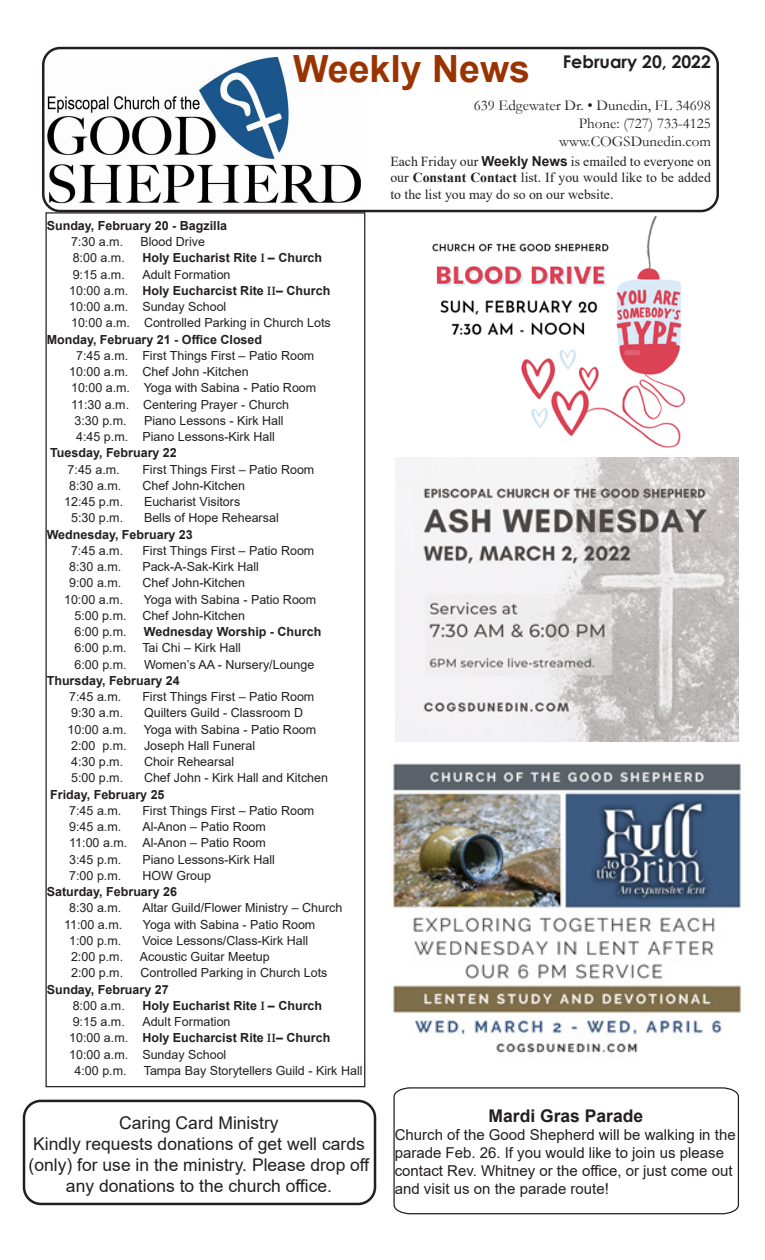
<style>
.page{position:relative;width:765px;height:1260px;background:#fff}
.page>*{position:absolute;margin:0;border:0;box-sizing:border-box;transform-origin:0 0}
.t1{font:700 37.5px "Arial";color:#930}
.t2{font:17.5px/21px "Arial";color:#231f20;text-align:center}
.t3{font:700 17.5px "Century Gothic";color:#231f20}
.t4{font:700 17.5px "Arial";color:#231f20}
.t5{font:15px/18px "Arial";color:#231f20}
.t6{font:15px "Garamond";color:#231f20}
.Body_text_11{font:13.75px/16.5px "Times New Roman";color:#231f20;text-align:justify}
.Body_text_11-2{font:12.5px "Arial";color:#231f20}
.Body_text_11-3{font:700 12.5px "Arial";color:#231f20}
.s1{font-family:"Adobe Hebrew"}
.s2{font-weight:400}
.s3{font-family:"Arial";font-weight:700}
.s4{font-weight:700}
</style>
<div class="page">
<img style="left:48px;top:58px;width:313px;height:147px">
<div style="left:42px;top:47px;width:677px;height:165px;border:2px solid #231f20;border-radius:17px"></div>
<svg style="left:393px;top:1087px;width:347px;height:128px"></svg>
<div style="left:23px;top:1100px;width:353px;height:105px;border:2px solid #231f20;border-radius:17px"></div>
<img style="left:432px;top:217px;width:254px;height:231px">
<img style="left:391px;top:763px;width:351px;height:291px">
<img style="left:395px;top:457px;width:344px;height:285px">
<p class="t1" style="left:293px;top:43px;width:238px">Weekly News</p>
<p class="t3" style="left:563px;top:48px;width:150px">February 20, 2022</p>
<p class="t6" style="left:474px;top:95px;width:239px">639 Edgewater Dr. • Dunedin, FL 34698</p>
<p class="t6" style="left:579px;top:113px;width:134px">Phone: (727) 733-4125</p>
<p class="t6" style="left:559px;top:131px;width:153px">www.COGSDunedin.com</p>
<p class="Body_text_11-3" style="left:47px;top:217px;width:182px">Sunday, February 20 - Bagzilla</p>
<p class="Body_text_11-2" style="left:71px;top:233px;width:54px">7:30 a.m.</p>
<p class="Body_text_11-2" style="left:141px;top:233px;width:66px">Blood Drive</p>
<p class="Body_text_11-2" style="left:73px;top:249px;width:54px">8:00 a.m.</p>
<p class="Body_text_11-3" style="left:142px;top:249px;width:181px">Holy Eucharist Rite <span class="s1">I</span> – Church</p>
<p class="Body_text_11-2" style="left:73px;top:266px;width:54px">9:15 a.m.</p>
<p class="Body_text_11-2" style="left:142px;top:266px;width:90px">Adult Formation</p>
<p class="Body_text_11-3" style="left:69px;top:282px;width:263px"><span class="s2">10:00 a.m.</span> Holy Eucharcist Rite <span class="s1">II</span>– Church</p>
<p class="Body_text_11-2" style="left:69px;top:298px;width:159px">10:00 a.m. Sunday School</p>
<p class="Body_text_11-2" style="left:71px;top:314px;width:261px">10:00 a.m. Controlled Parking in Church Lots</p>
<p class="Body_text_11-3" style="left:47px;top:330px;width:217px">Monday, February 21 - Office Closed</p>
<p class="Body_text_11-2" style="left:76px;top:347px;width:240px">7:45 a.m. First Things First – Patio Room</p>
<p class="Body_text_11-2" style="left:69px;top:363px;width:181px">10:00 a.m. Chef John -Kitchen</p>
<p class="Body_text_11-2" style="left:71px;top:379px;width:247px">10:00 a.m. Yoga with Sabina - Patio Room</p>
<p class="Body_text_11-2" style="left:71px;top:396px;width:219px">11:30 a.m. Centering Prayer - Church</p>
<p class="Body_text_11-2" style="left:75px;top:412px;width:54px">3:30 p.m.</p>
<p class="Body_text_11-2" style="left:144px;top:412px;width:141px">Piano Lessons - Kirk Hall</p>
<p class="Body_text_11-2" style="left:76px;top:428px;width:200px">4:45 p.m. Piano Lessons-Kirk Hall</p>
<p class="Body_text_11-3" style="left:50px;top:444px;width:128px">Tuesday, February 22</p>
<p class="Body_text_11-2" style="left:68px;top:461px;width:54px">7:45 a.m.</p>
<p class="Body_text_11-2" style="left:142px;top:461px;width:174px">First Things First – Patio Room</p>
<p class="Body_text_11-2" style="left:69px;top:477px;width:54px">8:30 a.m.</p>
<p class="Body_text_11-2" style="left:142px;top:477px;width:104px">Chef John-Kitchen</p>
<p class="Body_text_11-2" style="left:64px;top:493px;width:61px">12:45 p.m.</p>
<p class="Body_text_11-2" style="left:144px;top:493px;width:98px">Eucharist Visitors</p>
<p class="Body_text_11-2" style="left:71px;top:509px;width:54px">5:30 p.m.</p>
<p class="Body_text_11-2" style="left:144px;top:509px;width:136px">Bells of Hope Rehearsal</p>
<p class="Body_text_11-3" style="left:47px;top:525px;width:148px">Wednesday, February 23</p>
<p class="Body_text_11-2" style="left:71px;top:542px;width:54px">7:45 a.m.</p>
<p class="Body_text_11-2" style="left:142px;top:542px;width:174px">First Things First – Patio Room</p>
<p class="Body_text_11-2" style="left:69px;top:558px;width:54px">8:30 a.m.</p>
<p class="Body_text_11-2" style="left:142px;top:558px;width:118px">Pack-A-Sak-Kirk Hall</p>
<p class="Body_text_11-2" style="left:69px;top:574px;width:54px">9:00 a.m.</p>
<p class="Body_text_11-2" style="left:142px;top:574px;width:104px">Chef John-Kitchen</p>
<p class="Body_text_11-2" style="left:64px;top:591px;width:61px">10:00 a.m.</p>
<p class="Body_text_11-2" style="left:144px;top:591px;width:174px">Yoga with Sabina - Patio Room</p>
<p class="Body_text_11-2" style="left:75px;top:607px;width:54px">5:00 p.m.</p>
<p class="Body_text_11-2" style="left:142px;top:607px;width:104px">Chef John-Kitchen</p>
<p class="Body_text_11-2" style="left:75px;top:623px;width:54px">6:00 p.m.</p>
<p class="Body_text_11-3" style="left:144px;top:623px;width:179px">Wednesday Worship - Church</p>
<p class="Body_text_11-2" style="left:75px;top:639px;width:54px">6:00 p.m.</p>
<p class="Body_text_11-2" style="left:142px;top:639px;width:100px">Tai Chi – Kirk Hall</p>
<p class="Body_text_11-2" style="left:75px;top:656px;width:54px">6:00 p.m.</p>
<p class="Body_text_11-2" style="left:144px;top:656px;width:172px">Women’s AA - Nursery/Lounge</p>
<p class="Body_text_11-3" style="left:47px;top:672px;width:135px">Thursday, February 24</p>
<p class="Body_text_11-2" style="left:69px;top:688px;width:54px">7:45 a.m.</p>
<p class="Body_text_11-2" style="left:142px;top:688px;width:174px">First Things First – Patio Room</p>
<p class="Body_text_11-2" style="left:71px;top:704px;width:54px">9:30 a.m.</p>
<p class="Body_text_11-2" style="left:144px;top:704px;width:161px">Quilters Guild - Classroom D</p>
<p class="Body_text_11-2" style="left:68px;top:721px;width:61px">10:00 a.m.</p>
<p class="Body_text_11-2" style="left:144px;top:721px;width:174px">Yoga with Sabina - Patio Room</p>
<p class="Body_text_11-2" style="left:71px;top:737px;width:57px">2:00 p.m.</p>
<p class="Body_text_11-2" style="left:144px;top:737px;width:113px">Joseph Hall Funeral</p>
<p class="Body_text_11-2" style="left:71px;top:753px;width:54px">4:30 p.m.</p>
<p class="Body_text_11-2" style="left:144px;top:753px;width:92px">Choir Rehearsal</p>
<p class="Body_text_11-2" style="left:71px;top:769px;width:54px">5:00 p.m.</p>
<p class="Body_text_11-2" style="left:144px;top:769px;width:186px">Chef John - Kirk Hall and Kitchen</p>
<p class="Body_text_11-3" style="left:50px;top:785px;width:116px">Friday, February 25</p>
<p class="Body_text_11-2" style="left:69px;top:802px;width:54px">7:45 a.m.</p>
<p class="Body_text_11-2" style="left:142px;top:802px;width:174px">First Things First – Patio Room</p>
<p class="Body_text_11-2" style="left:69px;top:818px;width:54px">9:45 a.m.</p>
<p class="Body_text_11-2" style="left:142px;top:818px;width:125px">Al-Anon – Patio Room</p>
<p class="Body_text_11-2" style="left:69px;top:834px;width:198px">11:00 a.m. Al-Anon – Patio Room</p>
<p class="Body_text_11-2" style="left:69px;top:851px;width:54px">3:45 p.m.</p>
<p class="Body_text_11-2" style="left:142px;top:851px;width:134px">Piano Lessons-Kirk Hall</p>
<p class="Body_text_11-2" style="left:69px;top:867px;width:54px">7:00 p.m.</p>
<p class="Body_text_11-2" style="left:142px;top:867px;width:70px">HOW Group</p>
<p class="Body_text_11-3" style="left:47px;top:883px;width:132px">Saturday, February 26</p>
<p class="Body_text_11-2" style="left:69px;top:899px;width:54px">8:30 a.m.</p>
<p class="Body_text_11-2" style="left:142px;top:899px;width:202px">Altar Guild/Flower Ministry – Church</p>
<p class="Body_text_11-2" style="left:64px;top:916px;width:60px">11:00 a.m.</p>
<p class="Body_text_11-2" style="left:143px;top:916px;width:174px">Yoga with Sabina - Patio Room</p>
<p class="Body_text_11-2" style="left:69px;top:932px;width:54px">1:00 p.m.</p>
<p class="Body_text_11-2" style="left:142px;top:932px;width:168px">Voice Lessons/Class-Kirk Hall</p>
<p class="Body_text_11-2" style="left:71px;top:948px;width:54px">2:00 p.m.</p>
<p class="Body_text_11-2" style="left:140px;top:948px;width:131px">Acoustic Guitar Meetup</p>
<p class="Body_text_11-2" style="left:71px;top:964px;width:54px">2:00 p.m.</p>
<p class="Body_text_11-2" style="left:141px;top:964px;width:188px">Controlled Parking in Church Lots</p>
<p class="Body_text_11-3" style="left:47px;top:980px;width:124px">Sunday, February 27</p>
<p class="Body_text_11-2" style="left:73px;top:997px;width:54px">8:00 a.m.</p>
<p class="Body_text_11-3" style="left:142px;top:997px;width:181px">Holy Eucharist Rite <span class="s1">I</span> – Church</p>
<p class="Body_text_11-2" style="left:73px;top:1013px;width:54px">9:15 a.m.</p>
<p class="Body_text_11-2" style="left:142px;top:1013px;width:90px">Adult Formation</p>
<p class="Body_text_11-3" style="left:69px;top:1029px;width:263px"><span class="s2">10:00 a.m.</span> Holy Eucharcist Rite <span class="s1">II</span>– Church</p>
<p class="Body_text_11-2" style="left:69px;top:1046px;width:159px">10:00 a.m. Sunday School</p>
<p class="Body_text_11-2" style="left:75px;top:1062px;width:54px">4:00 p.m.</p>
<p class="Body_text_11-2" style="left:144px;top:1062px;width:220px">Tampa Bay Storytellers Guild - Kirk Hall</p>
<p class="t2" style="left:119px;top:1112px;width:161px">Caring Card Ministry</p>
<p class="t2" style="left:29px;top:1133px;width:343px">Kindly requests donations of get well cards (only) for use in the ministry. Please drop off any donations to the church office.</p>
<p class="Body_text_11" style="left:390px;top:152px;width:322px">Each Friday our <span class="s3">Weekly News</span> is emailed to everyone on our <span class="s4">Constant Contact</span> list. If you would like to be added to the list you may do so on our website.</p>
<p class="t4" style="left:489px;top:1104px;width:156px">Mardi Gras Parade</p>
<p class="t5" style="left:395px;top:1126px;width:342px">Church of the Good Shepherd will be walking in the parade Feb. 26. If you would like to join us please contact Rev. Whitney or the office, or just come out and visit us on the parade route!</p>
</div>
